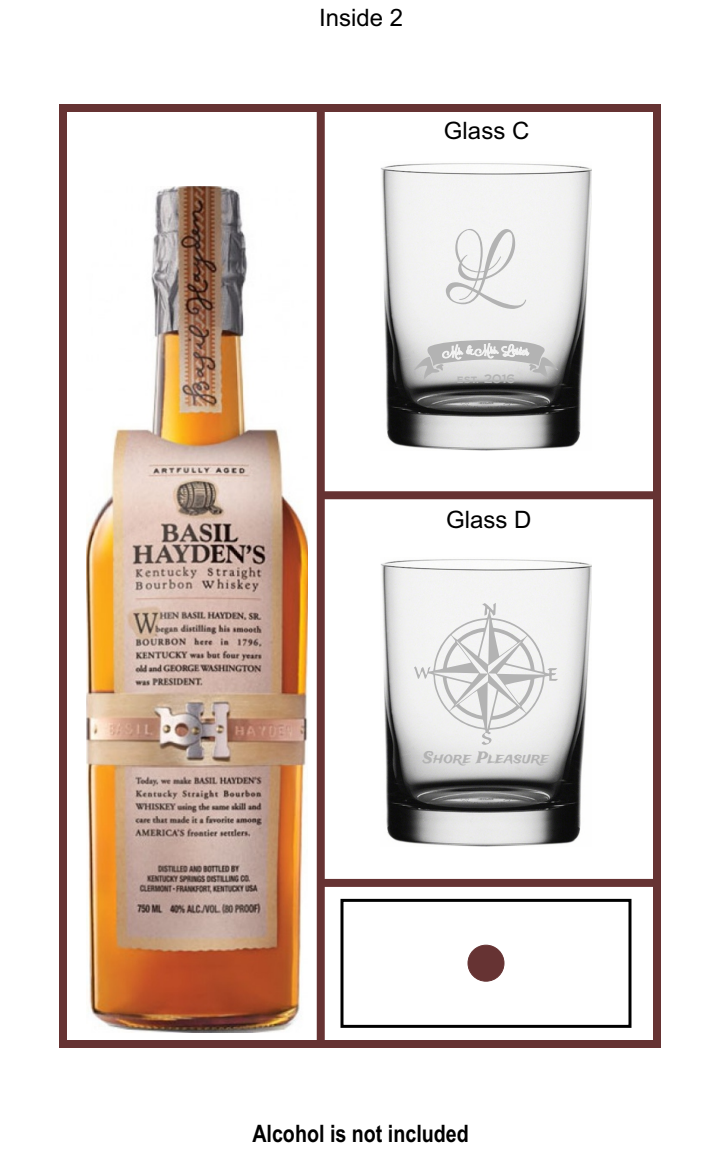
<style>
.page{position:relative;width:720px;height:1152px;background:#fff}
.page>*{position:absolute;margin:0;border:0;box-sizing:border-box;transform-origin:0 0}
.t1{font:125px "Lovers Quarrel";color:#b3b3b3}
.t2{font:700 24px "Arial Narrow";color:#000}
.t3{font:24px "Arial";color:#000}
.t4{font:16px "Trade Winds";color:#b3b3b3}
.t5{font:11.4px "Biondi";color:#b3b3b3}
</style>
<div class="page">
<div style="left:321px;top:491px;width:334px;height:8px;background:#633"></div>
<div style="left:318px;top:879px;width:336px;height:8px;background:#633"></div>
<div style="left:468px;top:945px;width:36px;height:36px;background:#633;border:1px solid #633;border-radius:50%"></div>
<div style="left:59px;top:104px;width:602px;height:944px;border:8px solid #633"></div>
<div style="left:317px;top:108px;width:8px;height:936px;background:#633"></div>
<div style="left:341px;top:899px;width:290px;height:129px;border:3px solid #000"></div>
<img style="left:380px;top:559px;width:212px;height:287px">
<img style="left:380px;top:163px;width:212px;height:287px">
<svg style="left:414px;top:603px;width:144px;height:142px"></svg>
<svg style="left:413px;top:336px;width:145px;height:43px;background:#cfcfcf"></svg>
<img style="left:87px;top:187px;width:220px;height:846px">
<p class="t3" style="left:319px;top:9px;width:86px">Inside 2</p>
<p class="t3" style="left:444px;top:122px;width:87px">Glass C</p>
<h1 class="t1" style="left:447px;top:211px;width:56px">L</h1>
<p class="t5" style="left:457px;top:372px;width:59px">est. 2016</p>
<p class="t3" style="left:446px;top:510px;width:87px">Glass D</p>
<p class="t4" style="left:423px;top:747px;width:127px">Shore Pleasure</p>
<p class="t2" style="left:252px;top:1116px;width:218px">Alcohol is not included</p>
</div>
